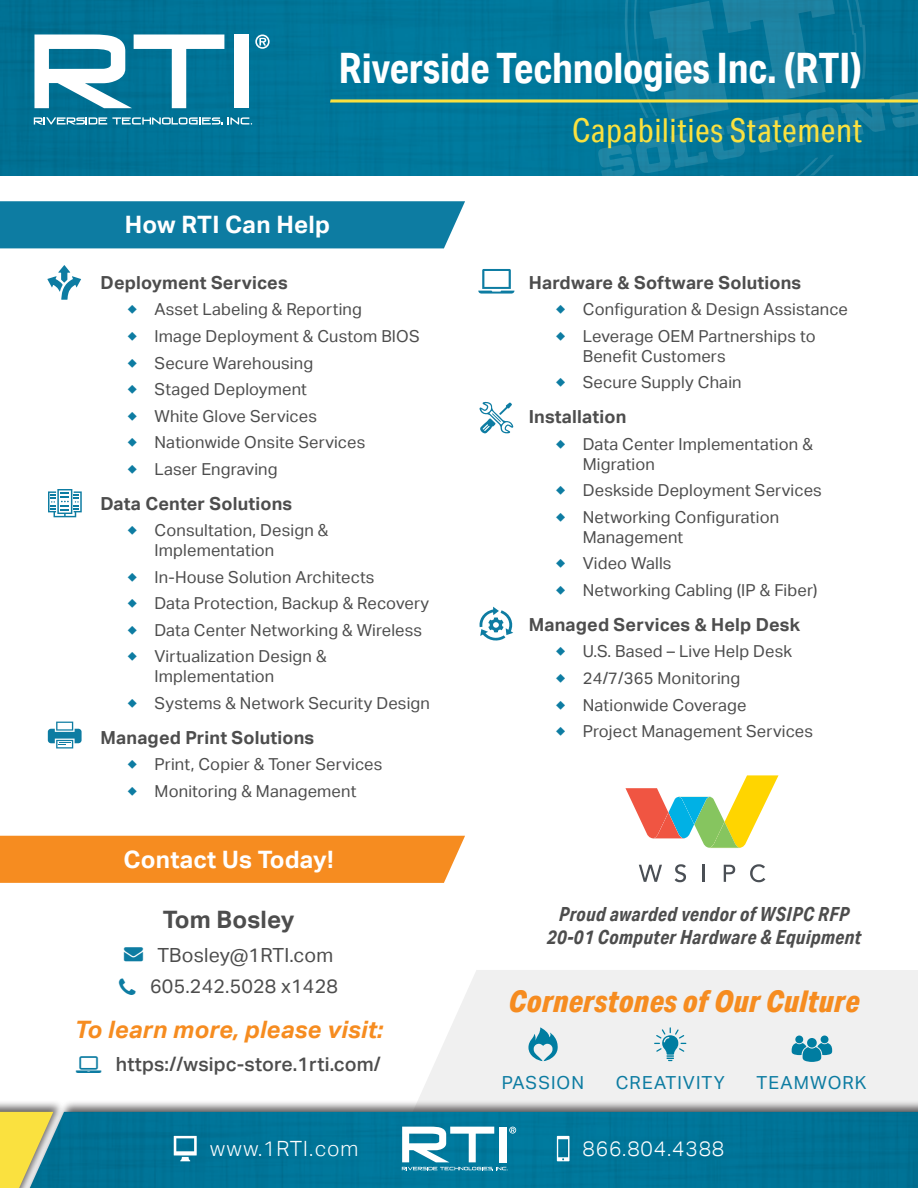
<style>
.page{position:relative;width:918px;height:1188px;background:#fff}
.page>*{position:absolute;margin:0;border:0;box-sizing:border-box;transform-origin:0 0}
.t1{font:700 42px "Aktiv Grotesk Cd";letter-spacing:-.005em;color:#fff}
.t2{font:33px "Aktiv Grotesk Cd";letter-spacing:.015em;color:#fae13f}
.t3{font:italic 800 30px "Aktiv Grotesk Cd";letter-spacing:.02em;color:#f68c20}
.t4{font:700 24px "Aktiv Grotesk";letter-spacing:.01em;color:#fff}
.t5{font:italic 700 24px "Aktiv Grotesk";letter-spacing:.01em;color:#f68c20}
.t6{font:700 24px "Aktiv Grotesk";letter-spacing:.01em;color:#4d4d4d}
.t7{font:300 21px "Aktiv Grotesk";letter-spacing:.04em;color:#fff}
.t8{font:italic 700 19.5px/23.4px "Aktiv Grotesk Cd";letter-spacing:.02em;color:#4d4d4d;text-align:center}
.t9{font:19.5px "Aktiv Grotesk";letter-spacing:.01em;color:#4d4d4d}
.t10{font:500 19.5px "Aktiv Grotesk";letter-spacing:.01em;color:#4d4d4d}
.t11{font:700 18px "Aktiv Grotesk";letter-spacing:.01em;color:#4d4d4d}
.t12{font:18px "Aktiv Grotesk";letter-spacing:.06em;color:#0d7ca2}
.t13{font:16.5px/19.8px "Aktiv Grotesk";letter-spacing:.01em;color:#4d4d4d}
.s1{color:#0d7ca2}
</style>
<div class="page">
<div style="left:0;top:201px;width:465px;height:47px;background:#0d7ca2"></div>
<svg style="left:478px;top:269px;width:36px;height:25px"></svg>
<svg style="left:48px;top:722px;width:34px;height:26px"></svg>
<svg style="left:48px;top:489px;width:34px;height:28px"></svg>
<svg style="left:47px;top:265px;width:34px;height:35px"></svg>
<svg style="left:479px;top:607px;width:34px;height:34px"></svg>
<svg style="left:479px;top:402px;width:34px;height:31px"></svg>
<div style="left:0;top:836px;width:465px;height:47px;background:#f68c20"></div>
<svg style="left:639px;top:865px;width:23px;height:17px"></svg>
<svg style="left:675px;top:864px;width:11px;height:18px"></svg>
<svg style="left:703px;top:865px;width:2px;height:17px"></svg>
<svg style="left:724px;top:865px;width:11px;height:17px"></svg>
<svg style="left:750px;top:864px;width:15px;height:18px"></svg>
<svg style="left:626px;top:775px;width:152px;height:73px"></svg>
<div style="left:419px;top:970px;width:499px;height:129px;background:#f0f0f0"></div>
<svg style="left:528px;top:1027px;width:31px;height:34px"></svg>
<svg style="left:654px;top:1027px;width:32px;height:34px"></svg>
<svg style="left:792px;top:1036px;width:40px;height:26px"></svg>
<div style="left:0;top:0;width:330px;height:176px;background:#007396"></div>
<svg style="left:34px;top:35px;width:190px;height:73px"></svg>
<div style="left:234px;top:35px;width:15px;height:73px;background:#fff"></div>
<svg style="left:34px;top:117px;width:188px;height:8px"></svg>
<svg style="left:228px;top:117px;width:24px;height:8px"></svg>
<svg style="left:255px;top:35px;width:15px;height:14px"></svg>
<div style="left:22px;top:1099px;width:896px;height:89px;background:#231f20;opacity:.7"></div>
<div style="left:65px;top:1112px;width:853px;height:76px;background:#007498"></div>
<div style="left:0;top:1099px;width:65px;height:89px;background:#231f20;opacity:.7"></div>
<svg style="left:0;top:1112px;width:53px;height:76px;background:#cbca61"></svg>
<svg style="left:402px;top:1127px;width:114px;height:44px"></svg>
<svg style="left:174px;top:1136px;width:23px;height:25px"></svg>
<svg style="left:557px;top:1136px;width:12px;height:25px"></svg>
<svg style="left:330px;top:0;width:588px;height:176px;background:#097998"></svg>
<p class="t1" style="left:339px;top:43px;width:525px">Riverside Technologies Inc. (RTI)</p>
<p class="t2" style="left:572px;top:111px;width:291px">Capabilities Statement</p>
<p class="t4" style="left:125px;top:211px;width:207px">How RTI Can Help</p>
<p class="t11" style="left:101px;top:272px;width:189px">Deployment Services</p>
<p class="t13" style="left:128px;top:300px;width:236px"><span class="s1">◆</span> Asset Labeling &amp; Reporting</p>
<p class="t13" style="left:128px;top:326px;width:294px"><span class="s1">◆</span> Image Deployment &amp; Custom BIOS</p>
<p class="t13" style="left:128px;top:353px;width:187px"><span class="s1">◆</span> Secure Warehousing</p>
<p class="t13" style="left:128px;top:379px;width:181px"><span class="s1">◆</span> Staged Deployment</p>
<p class="t13" style="left:128px;top:406px;width:191px"><span class="s1">◆</span> White Glove Services</p>
<p class="t13" style="left:128px;top:433px;width:239px"><span class="s1">◆</span> Nationwide Onsite Services</p>
<p class="t13" style="left:128px;top:459px;width:152px"><span class="s1">◆</span> Laser Engraving</p>
<p class="t11" style="left:101px;top:493px;width:193px">Data Center Solutions</p>
<p class="t13" style="left:155px;top:521px;width:175px;text-indent:-27px"><span class="s1">◆</span> Consultation, Design &amp;<br>Implementation</p>
<p class="t13" style="left:128px;top:567px;width:249px"><span class="s1">◆</span> In-House Solution Architects</p>
<p class="t13" style="left:128px;top:594px;width:303px"><span class="s1">◆</span> Data Protection, Backup &amp; Recovery</p>
<p class="t13" style="left:128px;top:620px;width:296px"><span class="s1">◆</span> Data Center Networking &amp; Wireless</p>
<p class="t13" style="left:155px;top:647px;width:174px;text-indent:-27px"><span class="s1">◆</span> Virtualization Design &amp;<br>Implementation</p>
<p class="t13" style="left:128px;top:693px;width:304px"><span class="s1">◆</span> Systems &amp; Network Security Design</p>
<p class="t11" style="left:101px;top:727px;width:215px">Managed Print Solutions</p>
<p class="t13" style="left:128px;top:755px;width:256px"><span class="s1">◆</span> Print, Copier &amp; Toner Services</p>
<p class="t13" style="left:128px;top:781px;width:230px"><span class="s1">◆</span> Monitoring &amp; Management</p>
<p class="t4" style="left:124px;top:846px;width:212px">Contact Us Today!</p>
<p class="t6" style="left:163px;top:906px;width:133px">Tom Bosley</p>
<p class="t9" style="left:124px;top:943px;width:211px"><span class="s1">→</span> TBosley@1RTI.com</p>
<p class="t9" style="left:150px;top:975px;width:189px">605.242.5028 x1428</p>
<p class="t5" style="left:75px;top:1016px;width:310px">To learn more, please visit:</p>
<p class="t10" style="left:116px;top:1053px;width:266px">https://wsipc-store.1rti.com/</p>
<p class="t11" style="left:529px;top:272px;width:274px">Hardware &amp; Software Solutions</p>
<p class="t13" style="left:556px;top:300px;width:294px"><span class="s1">◆</span> Configuration &amp; Design Assistance</p>
<p class="t13" style="left:583px;top:326px;width:234px;text-indent:-27px"><span class="s1">◆</span> Leverage OEM Partnerships to<br>Benefit Customers</p>
<p class="t13" style="left:556px;top:373px;width:187px"><span class="s1">◆</span> Secure Supply Chain</p>
<p class="t11" style="left:529px;top:407px;width:99px">Installation</p>
<p class="t13" style="left:583px;top:434px;width:232px;text-indent:-27px"><span class="s1">◆</span> Data Center Implementation &amp;<br>Migration</p>
<p class="t13" style="left:556px;top:481px;width:268px"><span class="s1">◆</span> Deskside Deployment Services</p>
<p class="t13" style="left:583px;top:507px;width:198px;text-indent:-27px"><span class="s1">◆</span> Networking Configuration<br>Management</p>
<p class="t13" style="left:556px;top:554px;width:117px"><span class="s1">◆</span> Video Walls</p>
<p class="t13" style="left:556px;top:580px;width:263px"><span class="s1">◆</span> Networking Cabling (IP &amp; Fiber)</p>
<p class="t11" style="left:529px;top:614px;width:273px">Managed Services &amp; Help Desk</p>
<p class="t13" style="left:556px;top:642px;width:238px"><span class="s1">◆</span> U.S. Based – Live Help Desk</p>
<p class="t13" style="left:556px;top:668px;width:186px"><span class="s1">◆</span> 24/7/365 Monitoring</p>
<p class="t13" style="left:556px;top:695px;width:192px"><span class="s1">◆</span> Nationwide Coverage</p>
<p class="t13" style="left:556px;top:721px;width:259px"><span class="s1">◆</span> Project Management Services</p>
<p class="t8" style="left:547px;top:902px;width:316px">Proud awarded vendor of WSIPC RFP<br>20-01 Computer Hardware &amp; Equipment</p>
<p class="t3" style="left:509px;top:983px;width:352px">Cornerstones of Our Culture</p>
<p class="t12" style="left:502px;top:1073px;width:84px">PASSION</p>
<p class="t12" style="left:616px;top:1073px;width:111px">CREATIVITY</p>
<p class="t12" style="left:757px;top:1073px;width:112px">TEAMWORK</p>
<p class="t7" style="left:210px;top:1137px;width:150px">www.1RTI.com</p>
<p class="t7" style="left:582px;top:1137px;width:143px">866.804.4388</p>
</div>
